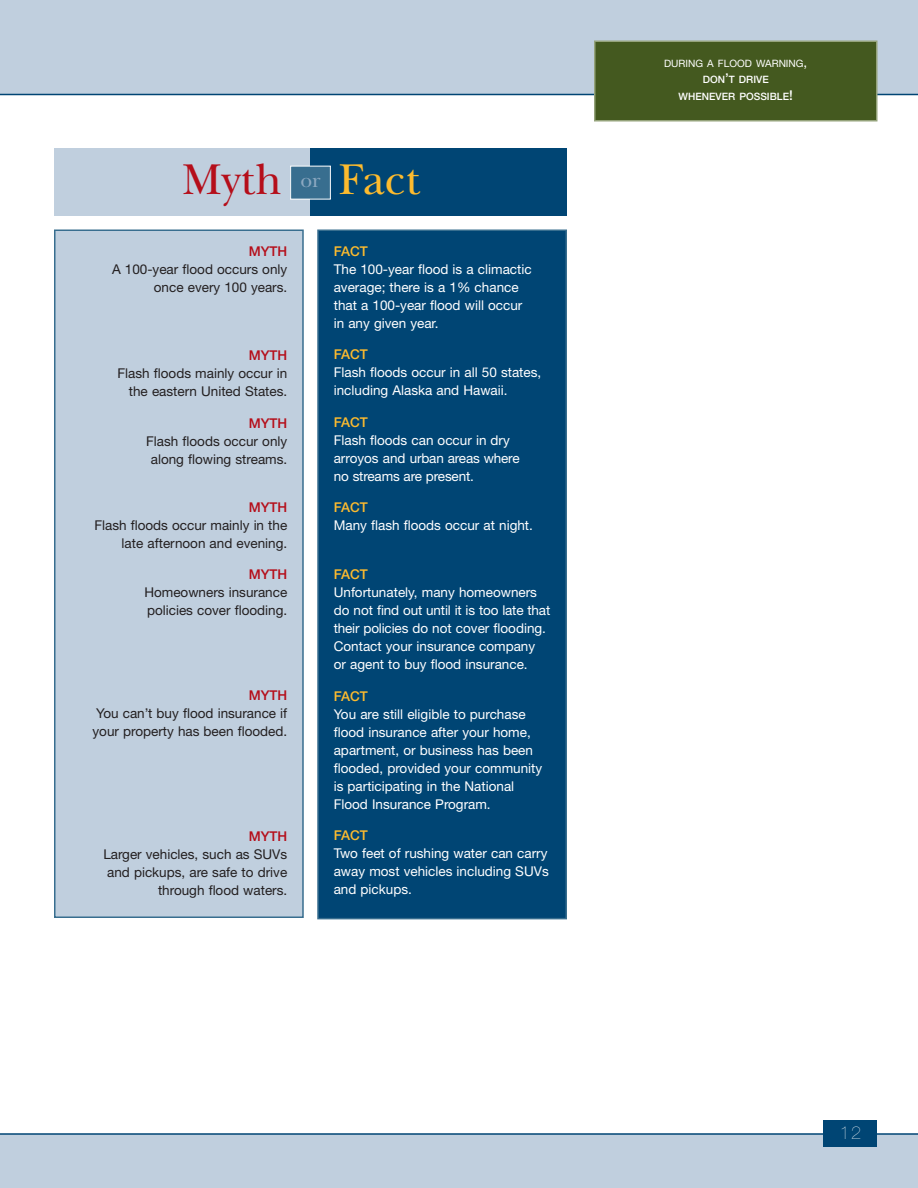
<style>
.page{position:relative;width:918px;height:1188px;background:#fff}
.page>*{position:absolute;margin:0;border:0;box-sizing:border-box;transform-origin:0 0}
.t1{font:45px "New Baskerville";color:#b50e1a}
.t2{font:45px "New Baskerville";color:#fdbb2e}
.t3{font:21px "New Baskerville";color:#8da9c1}
.t4{font:200 18px "Helvetica Neue";color:#fff}
.t5{font:13.5px/18px "Helvetica Neue";color:#fff}
.t6{font:13.5px/18px "Helvetica Neue";color:#231f20;text-align:right}
.t7{font:500 13.5px "Helvetica Neue";color:#b50e1a}
.t8{font:500 13.5px "Helvetica Neue";color:#fdbb2e}
.t9{font:500 10.2px/16.5px "Helvetica Neue";color:#fff;text-align:center}
.s1{font-weight:400}
.s2{font-weight:400;font-size:13.5px}
.s3{font-size:13.5px}
</style>
<div class="page">
<div style="left:0;top:1134px;width:918px;height:54px;background:#c0cfde"></div>
<div style="left:0;top:0;width:918px;height:94px;background:#c0cfde"></div>
<hr style="left:0;top:94px;width:918px;height:1px;background:#004574">
<hr style="left:0;top:1133px;width:918px;height:2px;background:#004574">
<div style="left:824px;top:1120px;width:54px;height:28px;background:#004574"></div>
<div style="left:595px;top:41px;width:282px;height:80px;background:#44591f"></div>
<div style="left:594px;top:40px;width:284px;height:81px;border:2px solid #95a37b"></div>
<div style="left:55px;top:230px;width:248px;height:687px;background:#c0cfde"></div>
<div style="left:54px;top:230px;width:250px;height:688px;border:2px solid #386e8f"></div>
<div style="left:318px;top:230px;width:248px;height:689px;background:#004574"></div>
<div style="left:317px;top:230px;width:250px;height:689px;border:2px solid #386e8f"></div>
<div style="left:54px;top:148px;width:256px;height:68px;background:#c0cfde"></div>
<div style="left:310px;top:148px;width:257px;height:68px;background:#004574"></div>
<div style="left:291px;top:166px;width:39px;height:33px;background:#386e8f"></div>
<div style="left:290px;top:166px;width:41px;height:34px;border:1px solid #fff"></div>
<h1 class="t1" style="left:182px;top:165px;width:101px">Myth</h1>
<h1 class="t2" style="left:339px;top:165px;width:82px">Fact</h1>
<h2 class="t3" style="left:300px;top:173px;width:22px">or</h2>
<p class="t7" style="left:249px;top:246px;width:40px">MYTH</p>
<p class="t6" style="left:112px;top:261px;width:177px">A 100-year flood occurs only once every 100 years.</p>
<p class="t7" style="left:249px;top:351px;width:40px">MYTH</p>
<p class="t6" style="left:118px;top:366px;width:171px">Flash floods mainly occur in the eastern United States.</p>
<p class="t7" style="left:249px;top:418px;width:40px">MYTH</p>
<p class="t6" style="left:146px;top:433px;width:143px;text-align:center">Flash floods occur only along flowing streams.</p>
<p class="t7" style="left:249px;top:502px;width:40px">MYTH</p>
<p class="t6" style="left:94px;top:517px;width:194px">Flash floods occur mainly in the late afternoon and evening.</p>
<p class="t7" style="left:249px;top:570px;width:40px">MYTH</p>
<p class="t6" style="left:144px;top:585px;width:144px;text-align:left">Homeowners insurance policies cover flooding.</p>
<p class="t7" style="left:249px;top:691px;width:40px">MYTH</p>
<p class="t6" style="left:93px;top:706px;width:196px;text-align:left">You can’t buy flood insurance if your property has been flooded.</p>
<p class="t7" style="left:249px;top:831px;width:40px">MYTH</p>
<p class="t6" style="left:103px;top:846px;width:185px">Larger vehicles, such as SUVs and pickups, are safe to drive through flood waters.</p>
<p class="t8" style="left:334px;top:246px;width:36px">FACT</p>
<p class="t5" style="left:334px;top:261px;width:199px">The 100-year flood is a climactic average; there is a 1% chance that a 100-year flood will occur in any given year.</p>
<p class="t8" style="left:334px;top:349px;width:36px">FACT</p>
<p class="t5" style="left:334px;top:365px;width:209px">Flash floods occur in all 50 states, including Alaska and Hawaii.</p>
<p class="t8" style="left:334px;top:417px;width:36px">FACT</p>
<p class="t5" style="left:334px;top:432px;width:187px">Flash floods can occur in dry arroyos and urban areas where no streams are present.</p>
<p class="t8" style="left:334px;top:502px;width:36px">FACT</p>
<p class="t5" style="left:334px;top:518px;width:201px">Many flash floods occur at night.</p>
<p class="t8" style="left:334px;top:570px;width:36px">FACT</p>
<p class="t5" style="left:334px;top:585px;width:218px">Unfortunately, many homeowners do not find out until it is too late that their policies do not cover flooding.<br>Contact your insurance company or agent to buy flood insurance.</p>
<p class="t8" style="left:334px;top:691px;width:36px">FACT</p>
<p class="t5" style="left:334px;top:706px;width:210px">You are still eligible to purchase flood insurance after your home, apartment, or business has been flooded, provided your community is participating in the National<br>Flood Insurance Program.</p>
<p class="t8" style="left:334px;top:831px;width:36px">FACT</p>
<p class="t5" style="left:334px;top:846px;width:217px;text-align:justify">Two feet of rushing water can carry away most vehicles including SUVs and pickups.</p>
<p class="t9" style="left:664px;top:56px;width:145px"><span class="s1">DURING A FLOOD WARNING</span><span class="s2">,<br></span>DON<span class="s3">’</span>T DRIVE<br>WHENEVER POSSIBLE<span class="s3">!</span></p>
<h3 class="t4" style="left:840px;top:1123px;width:23px">12</h3>
</div>
